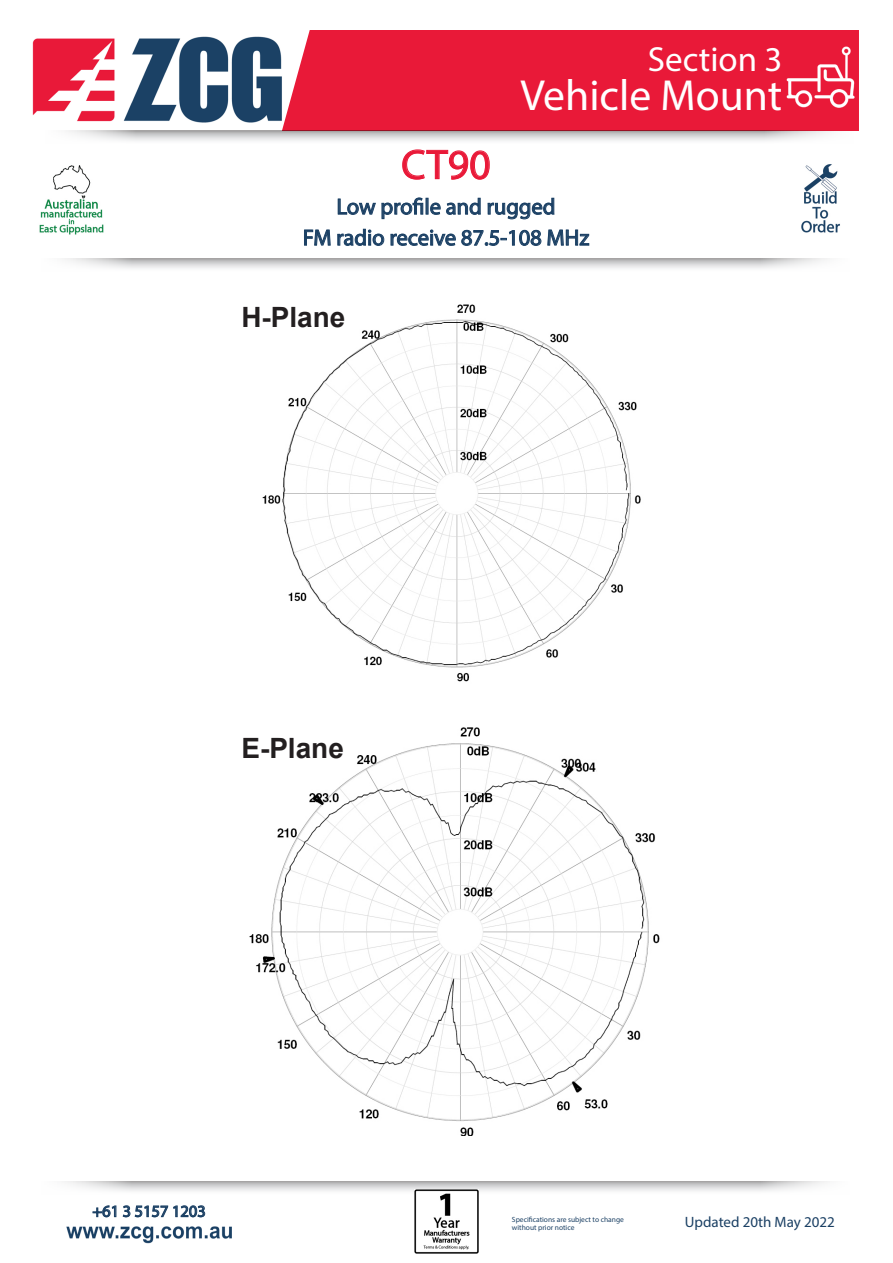
<style>
.page{position:relative;width:893px;height:1263px;background:#fff}
.page>*{position:absolute;margin:0;border:0;box-sizing:border-box;transform-origin:0 0}
.t1{font:43.65px "Myriad Pro";color:#fff}
.t2{font:42px "Myriad Pro";color:#e91938}
.t3{font:34.95px "Myriad Pro";color:#fff}
.t4{font:700 27.9px "Arial";color:#231f20}
.t5{font:22.5px "Myriad Pro";color:#1b4064}
.t6{font:16.5px "Myriad Pro";color:#1b4064}
.t7{font:15px "Myriad Pro";color:#1b4064}
.t8{font:7.5px "Myriad Pro";color:#1b4064}
</style>
<div class="page">
<img style="left:66px;top:1226px;width:166px;height:17px">
<svg style="left:92px;top:1205px;width:114px;height:13px"></svg>
<svg style="left:64px;top:1181px;width:764px;height:13px"></svg>
<svg style="left:65px;top:259px;width:762px;height:10px"></svg>
<div style="left:273px;top:30px;width:586px;height:101px;background:#e91938"></div>
<svg style="left:68px;top:131px;width:764px;height:10px"></svg>
<svg style="left:304px;top:229px;width:27px;height:17px"></svg>
<svg style="left:337px;top:149px;width:253px;height:97px"></svg>
<img style="left:249px;top:727px;width:411px;height:408px">
<img style="left:262px;top:304px;width:379px;height:378px">
<img style="left:32px;top:37px;width:250px;height:86px">
<img style="left:414px;top:1190px;width:64px;height:64px">
<img style="left:801px;top:164px;width:39px;height:69px">
<img style="left:785px;top:44px;width:72px;height:72px">
<img style="left:39px;top:165px;width:65px;height:70px">
<p class="t3" style="left:648px;top:38px;width:136px">Section 3</p>
<p class="t1" style="left:520px;top:69px;width:264px">Vehicle Mount</p>
<p class="t2" style="left:401px;top:139px;width:91px">CT90</p>
<p class="t5" style="left:337px;top:193px;width:220px">Low profile and rugged</p>
<p class="t5" style="left:303px;top:224px;width:288px">FM radio receive 87.5-108 MHz</p>
<p class="t4" style="left:241px;top:297px;width:106px">H-Plane</p>
<p class="t4" style="left:241px;top:729px;width:104px">E-Plane</p>
<p class="t6" style="left:92px;top:1201px;width:115px">+61 3 5157 1203</p>
<p class="t8" style="left:512px;top:1214px;width:113px">Specifications are subject to change</p>
<p class="t8" style="left:512px;top:1223px;width:64px">without prior notice</p>
<p class="t7" style="left:685px;top:1213px;width:152px">Updated 20th May 2022</p>
</div>
